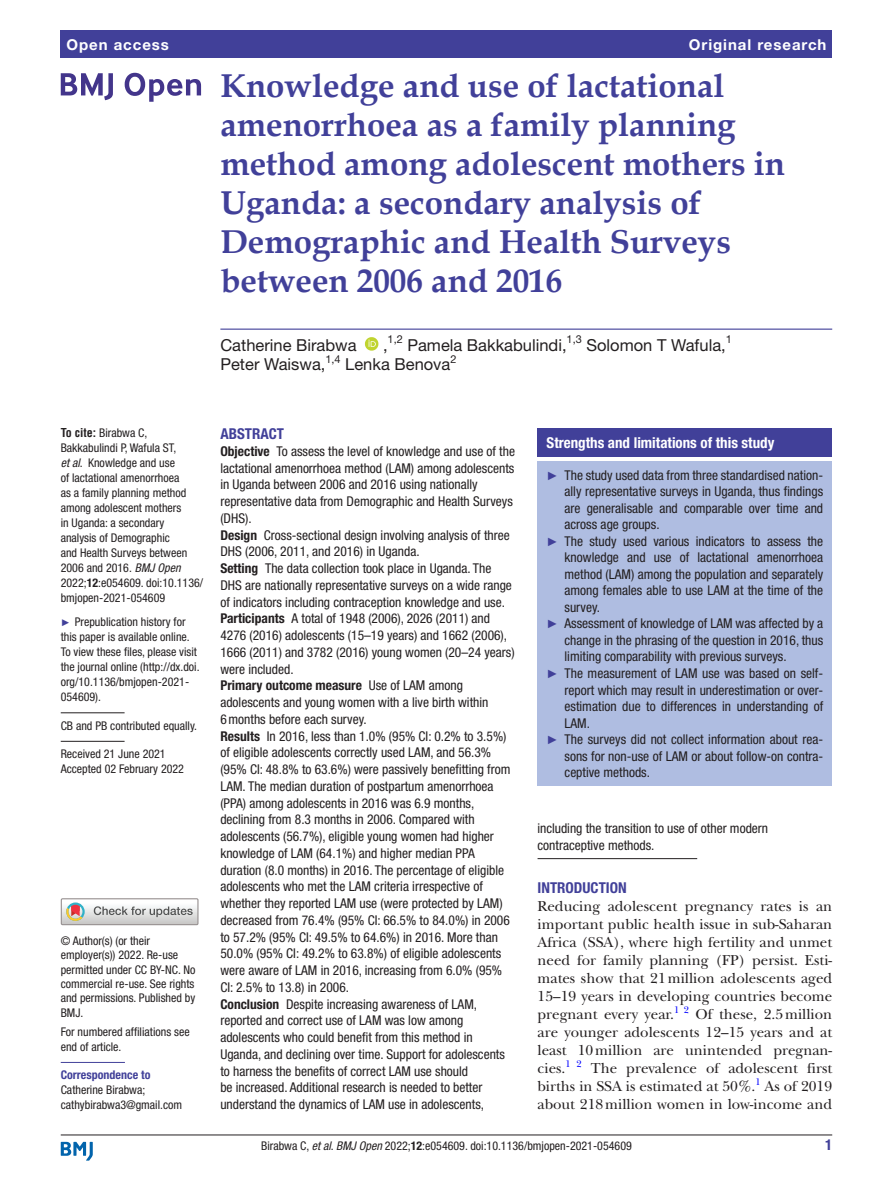
<style>
.page{position:relative;width:893px;height:1191px;background:#fff}
.page>*{position:absolute;margin:0;border:0;box-sizing:border-box;transform-origin:0 0}
.t1{font:700 33px/39px "Book Antiqua";color:#414099}
.t2{font:16.5px "Helvetica Neue LT Std";color:#231f20}
.t3{font:15px/18px "New Baskerville";color:#231f20;text-align:justify}
.t4{font:700 condensed 15px "Helvetica Neue LT Std";color:#fff}
.t5{font:700 15px "Helvetica Neue LT Std";letter-spacing:.065em;color:#fff}
.t6{font:700 condensed 15px "Helvetica Neue LT Std";color:#414099}
.t7{font:condensed 13.5px/16.8px "Helvetica Neue LT Std";color:#231f20}
.t8{font:condensed 12px/15px "Helvetica Neue LT Std";color:#231f20}
.t9{font:700 condensed 12px "Helvetica Neue LT Std";color:#414099}
.t10{font:10.95px "Helvetica Neue LT Std";color:#231f20}
.t11{font:9.9px "New Baskerville";color:#00f}
.s1{font-family:"Helvetica LT Std";font-weight:700}
.s2{font-style:italic}
.s3{font-weight:700}
.s4{font-family:"Arial";font-stretch:normal;font-size:9.75px;color:#414099}
.s5{font-family:"Arial";font-stretch:normal;font-size:12px;color:#414099}
</style>
<div class="page">
<hr style="left:61px;top:1134px;width:771px;height:1px;background:#231f20">
<svg style="left:61px;top:1141px;width:32px;height:19px"></svg>
<div style="left:61px;top:31px;width:771px;height:27px;background:#414099"></div>
<hr style="left:220px;top:328px;width:612px;height:2px;background:#414099">
<svg style="left:365px;top:337px;width:13px;height:14px"></svg>
<hr style="left:61px;top:712px;width:64px;height:1px;background:#231f20">
<hr style="left:61px;top:741px;width:64px;height:1px;background:#231f20">
<hr style="left:61px;top:1062px;width:64px;height:1px;background:#414099">
<svg style="left:61px;top:73px;width:52px;height:27px"></svg>
<svg style="left:125px;top:73px;width:76px;height:29px"></svg>
<div style="left:61px;top:898px;width:138px;height:27px;border:1px solid #969090"></div>
<svg style="left:61px;top:898px;width:137px;height:26px"></svg>
<hr style="left:538px;top:858px;width:159px;height:1px;background:#231f20">
<div style="left:538px;top:428px;width:294px;height:29px;background:#414099"></div>
<div style="left:538px;top:461px;width:294px;height:325px;background:#afbde1"></div>
<p class="t5" style="left:66px;top:35px;width:104px">Open access</p>
<p class="t5" style="left:689px;top:35px;width:139px">Original research</p>
<h1 class="t1" style="left:220px;top:66px;width:566px">Knowledge and use of lactational amenorrhoea as a family planning method among adolescent mothers in<br>Uganda: a secondary analysis of<br>Demographic and Health Surveys between 2006 and 2016</h1>
<p class="t10" style="left:388px;top:333px;width:17px">1,2</p>
<p class="t2" style="left:407px;top:335px;width:161px">Pamela Bakkabulindi,</p>
<p class="t10" style="left:567px;top:333px;width:17px">1,3</p>
<p class="t2" style="left:586px;top:335px;width:141px">Solomon T Wafula,</p>
<p class="t10" style="left:726px;top:333px;width:8px">1</p>
<p class="t2" style="left:220px;top:335px;width:138px">Catherine Birabwa</p>
<p class="t2" style="left:383px;top:335px;width:6px">,</p>
<p class="t2" style="left:220px;top:354px;width:107px">Peter Waiswa,</p>
<p class="t10" style="left:325px;top:352px;width:17px">1,4</p>
<p class="t2" style="left:345px;top:354px;width:107px">Lenka Benova</p>
<p class="t10" style="left:450px;top:352px;width:8px">2</p>
<p class="t8" style="left:61px;top:425px;width:144px"><span class="s1">To cite:</span> Birabwa C,<br>Bakkabulindi P, Wafula ST,<br><span class="s2">et al</span>. Knowledge and use<br>of lactational amenorrhoea<br>as a family planning method among adolescent mothers<br>in Uganda: a secondary<br>analysis of Demographic<br>and Health Surveys between<br>2006 and 2016. <span class="s2">BMJ Open<br></span>2022;<span class="s3">12</span>:e054609. doi:10.1136/ bmjopen-2021-054609</p>
<p class="t8" style="left:61px;top:614px;width:140px"><span class="s4">►</span> Prepublication history for this paper is available online.<br>To view these files, please visit the journal online (http://dx.doi. org/10.1136/bmjopen-2021-<br>054609).</p>
<p class="t8" style="left:61px;top:718px;width:138px">CB and PB contributed equally.</p>
<p class="t8" style="left:61px;top:746px;width:125px">Received 21 June 2021<br>Accepted 02 February 2022</p>
<p class="t8" style="left:61px;top:933px;width:136px;line-height:14.4px">© Author(s) (or their employer(s)) 2022. Re-use permitted under CC BY-NC. No commercial re-use. See rights and permissions. Published by<br>BMJ.</p>
<p class="t8" style="left:61px;top:1024px;width:130px">For numbered affiliations see end of article.</p>
<p class="t9" style="left:61px;top:1067px;width:91px">Correspondence to</p>
<p class="t8" style="left:61px;top:1082px;width:123px">Catherine Birabwa; cathybirabwa3@gmail.com</p>
<p class="t6" style="left:220px;top:425px;width:65px">ABSTRACT</p>
<p class="t7" style="left:220px;top:442px;width:296px"><span class="s3">Objective</span> To assess the level of knowledge and use of the lactational amenorrhoea method (LAM) among adolescents in Uganda between 2006 and 2016 using nationally representative data from Demographic and Health Surveys (DHS).<br><span class="s3">Design</span> Cross-sectional design involving analysis of three DHS (2006, 2011, and 2016) in Uganda.<br><span class="s3">Setting</span> The data collection took place in Uganda. The DHS are nationally representative surveys on a wide range of indicators including contraception knowledge and use.<br><span class="s3">Participants</span> A total of 1948 (2006), 2026 (2011) and 4276 (2016) adolescents (15–19 years) and 1662 (2006), 1666 (2011) and 3782 (2016) young women (20–24 years) were included.<br><span class="s3">Primary outcome measure</span> Use of LAM among adolescents and young women with a live birth within 6months before each survey.<br><span class="s3">Results</span> In 2016, less than 1.0% (95% CI: 0.2% to 3.5%) of eligible adolescents correctly used LAM, and 56.3% (95% CI: 48.8% to 63.6%) were passively benefitting from LAM. The median duration of postpartum amenorrhoea (PPA) among adolescents in 2016 was 6.9 months, declining from 8.3 months in 2006. Compared with adolescents (56.7%), eligible young women had higher knowledge of LAM (64.1%) and higher median PPA duration (8.0 months) in 2016. The percentage of eligible adolescents who met the LAM criteria irrespective of whether they reported LAM use (were protected by LAM) decreased from 76.4% (95% CI: 66.5% to 84.0%) in 2006 to 57.2% (95% CI: 49.5% to 64.6%) in 2016. More than 50.0% (95% CI: 49.2% to 63.8%) of eligible adolescents were aware of LAM in 2016, increasing from 6.0% (95% CI: 2.5% to 13.8) in 2006.<br><span class="s3">Conclusion</span> Despite increasing awareness of LAM, reported and correct use of LAM was low among adolescents who could benefit from this method in Uganda, and declining over time. Support for adolescents to harness the benefits of correct LAM use should<br>be increased. Additional research is needed to better understand the dynamics of LAM use in adolescents,</p>
<p class="t4" style="left:547px;top:434px;width:229px">Strengths and limitations of this study</p>
<p class="t7" style="left:547px;top:466px;width:278px"><span class="s5">►</span> The study used data from three standardised nation-</p>
<p class="t7" style="left:565px;top:483px;width:260px">ally representative surveys in Uganda, thus findings</p>
<p class="t7" style="left:565px;top:499px;width:260px">are generalisable and comparable over time and</p>
<p class="t7" style="left:565px;top:516px;width:97px">across age groups.</p>
<p class="t7" style="left:547px;top:532px;width:278px"><span class="s5">►</span> The study used various indicators to assess the</p>
<p class="t7" style="left:565px;top:549px;width:260px">knowledge and use of lactational amenorrhoea</p>
<p class="t7" style="left:565px;top:565px;width:260px">method (LAM) among the population and separately</p>
<p class="t7" style="left:565px;top:582px;width:260px">among females able to use LAM at the time of the</p>
<p class="t7" style="left:565px;top:598px;width:37px">survey.</p>
<p class="t7" style="left:547px;top:615px;width:278px"><span class="s5">►</span> Assessment of knowledge of LAM was affected by a</p>
<p class="t7" style="left:565px;top:631px;width:260px">change in the phrasing of the question in 2016, thus</p>
<p class="t7" style="left:565px;top:648px;width:224px">limiting comparability with previous surveys.</p>
<p class="t7" style="left:547px;top:664px;width:278px"><span class="s5">►</span> The measurement of LAM use was based on self-</p>
<p class="t7" style="left:565px;top:681px;width:260px">report which may result in underestimation or over-</p>
<p class="t7" style="left:565px;top:697px;width:260px">estimation due to differences in understanding of</p>
<p class="t7" style="left:565px;top:714px;width:27px">LAM.</p>
<p class="t7" style="left:547px;top:730px;width:278px"><span class="s5">►</span> The surveys did not collect information about rea-</p>
<p class="t7" style="left:565px;top:747px;width:260px">sons for non-use of LAM or about follow-on contra-</p>
<p class="t7" style="left:565px;top:763px;width:87px">ceptive methods.</p>
<p class="t7" style="left:538px;top:820px;width:232px">including the transition to use of other modern contraceptive methods.</p>
<p class="t6" style="left:538px;top:879px;width:91px">INTRODUCTION</p>
<p class="t3" style="left:538px;top:897px;width:296px">Reducing adolescent pregnancy rates is an important public health issue in sub-Saharan Africa (SSA), where high fertility and unmet need for family planning (FP) persist. Esti&shy;mates show that 21million adolescents aged 15–19 years in developing countries become pregnant every year.<sup>1</sup> <sup>2</sup> Of these, 2.5million are younger adolescents 12–15 years and at least 10million are unintended pregnan&shy;cies.</p>
<p class="t11" style="left:565px;top:1057px;width:18px">1 2</p>
<p class="t3" style="left:538px;top:1059px;width:296px;text-indent:53px">The prevalence of adolescent first births in SSA is estimated at 50%.</p>
<p class="t11" style="left:755px;top:1075px;width:7px">1</p>
<p class="t3" style="left:538px;top:1077px;width:296px;text-align:right">As of 2019<br>about 218million women in low-income and</p>
<p class="t8" style="left:261px;top:1137px;width:372px">Birabwa C, <span class="s2">et al</span>. <span class="s2">BMJ Open</span> 2022;<span class="s3">12</span>:e054609. doi:10.1136/bmjopen-2021-054609</p>
<p class="t6" style="left:825px;top:1135px;width:9px">1</p>
</div>
